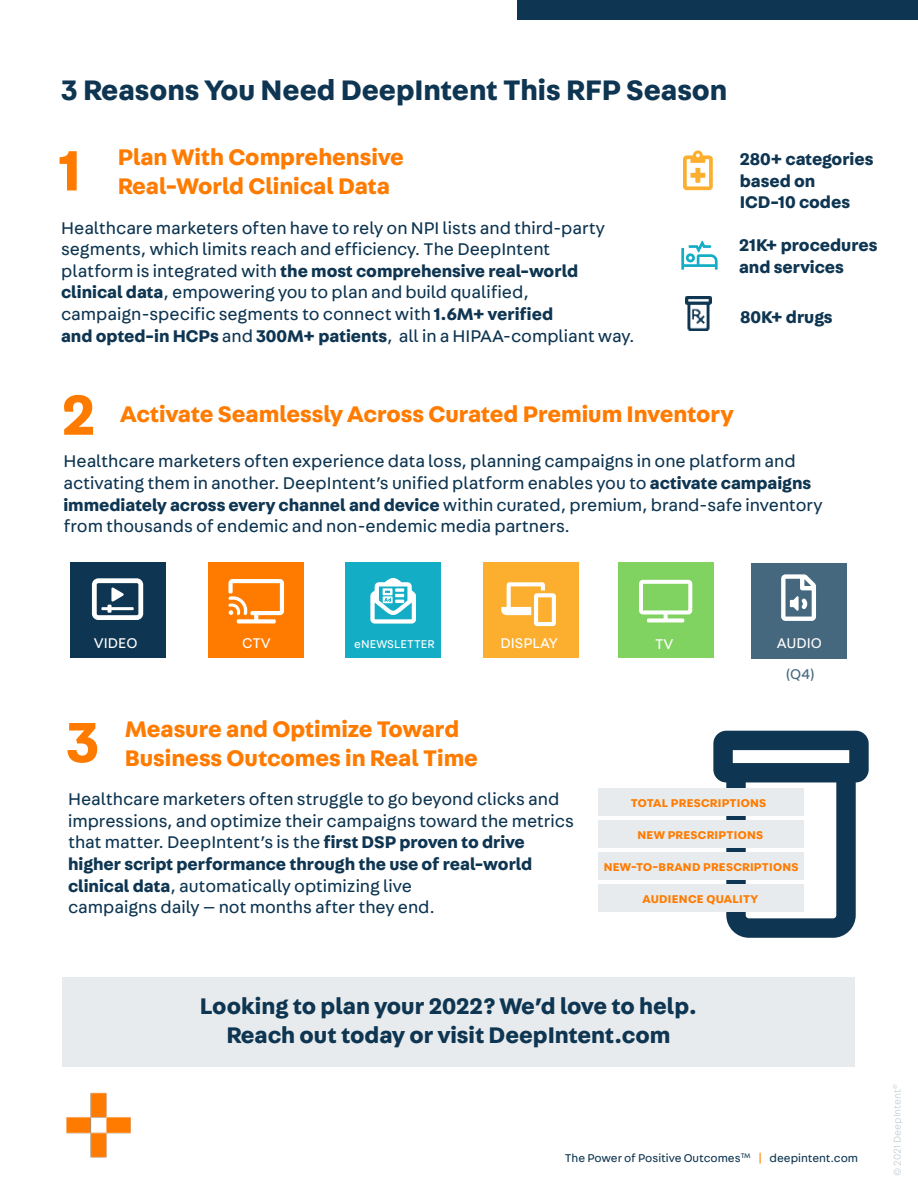
<style>
.page{position:relative;width:918px;height:1188px;background:#fff}
.page>*{position:absolute;margin:0;border:0;box-sizing:border-box;transform-origin:0 0}
.t1{font:700 60px "Fabriga";color:#ff7b00}
.t2{font:700 30px "Fabriga";color:#0e3551}
.t3{font:700 24px "Fabriga";color:#ff7b00}
.t4{font:700 24px/28.8px "Fabriga";color:#0e3551;text-align:center}
.t5{font:18px/21.6px "Fabriga";color:#0e3551}
.t6{font:700 18px/21.6px "Fabriga";color:#0e3551}
.t7{font:15px "Fabriga";color:#fff}
.t8{font:15px "Fabriga";color:#46687e}
.t9{font:700 12px "Fabriga";letter-spacing:.025em;color:#ff7b00}
.t10{font:12px "Fabriga";color:#0e3551}
.t11{font:12px "Fabriga";color:#fff}
.t12{font:300 10.5px "Fabriga";color:#c0cbd2}
.s1{font-weight:700}
.s2{color:#ff7b00}
</style>
<div class="page">
<div style="left:62px;top:977px;width:792px;height:90px;background:#e7ebed"></div>
<div style="left:517px;top:0;width:401px;height:19px;background:#0e3551"></div>
<img style="left:66px;top:1092px;width:65px;height:66px">
<div style="left:70px;top:562px;width:96px;height:96px;background:#0e3551"></div>
<div style="left:208px;top:562px;width:96px;height:96px;background:#ff7b00"></div>
<div style="left:346px;top:562px;width:95px;height:96px;background:#14adc6"></div>
<div style="left:483px;top:562px;width:95px;height:96px;background:#fcaf2e"></div>
<div style="left:618px;top:562px;width:96px;height:96px;background:#81d361"></div>
<svg style="left:713px;top:731px;width:156px;height:207px"></svg>
<div style="left:599px;top:788px;width:205px;height:28px;background:#e7ebed"></div>
<div style="left:598px;top:820px;width:205px;height:27px;background:#e7ebed"></div>
<div style="left:598px;top:853px;width:205px;height:27px;background:#e7ebed"></div>
<div style="left:751px;top:563px;width:96px;height:96px;background:#46687e"></div>
<svg style="left:781px;top:574px;width:35px;height:47px"></svg>
<svg style="left:92px;top:578px;width:51px;height:42px"></svg>
<svg style="left:228px;top:579px;width:56px;height:44px"></svg>
<svg style="left:370px;top:578px;width:46px;height:46px"></svg>
<svg style="left:501px;top:582px;width:55px;height:44px"></svg>
<svg style="left:639px;top:580px;width:53px;height:42px"></svg>
<div style="left:598px;top:884px;width:205px;height:28px;background:#e7ebed"></div>
<svg style="left:681px;top:241px;width:37px;height:29px"></svg>
<svg style="left:683px;top:150px;width:30px;height:40px"></svg>
<img style="left:685px;top:297px;width:26px;height:34px">
<h2 class="t2" style="left:61px;top:78px;width:667px">3 Reasons You Need DeepIntent This RFP Season</h2>
<h1 class="t1" style="left:59px;top:147px;width:23px">1</h1>
<h3 class="t3" style="left:118px;top:148px;width:288px">Plan With Comprehensive</h3>
<h3 class="t3" style="left:118px;top:177px;width:274px">Real-World Clinical Data</h3>
<p class="t5" style="left:61px;top:218px;width:575px">Healthcare marketers often have to rely on NPI lists and third-party segments, which limits reach and efficiency. The DeepIntent<br>platform is integrated with <span class="s1">the most comprehensive real-world clinical data</span>, empowering you to plan and build qualified, campaign-specific segments to connect with <span class="s1">1.6M+ verified<br>and opted-in HCPs</span> and <span class="s1">300M+ patients</span>, all in a HIPAA-compliant way.</p>
<p class="t6" style="left:740px;top:149px;width:135px">280+ categories based on<br>ICD-10 codes</p>
<p class="t6" style="left:739px;top:235px;width:140px">21K+ procedures and services</p>
<p class="t6" style="left:740px;top:307px;width:94px">80K+ drugs</p>
<h1 class="t1" style="left:62px;top:392px;width:36px">2</h1>
<h3 class="t3" style="left:120px;top:404px;width:615px">Activate Seamlessly Across Curated Premium Inventory</h3>
<p class="t5" style="left:63px;top:451px;width:761px">Healthcare marketers often experience data loss, planning campaigns in one platform and activating them in another. DeepIntent’s unified platform enables you to <span class="s1">activate campaigns immediately across every channel and device</span> within curated, premium, brand-safe inventory from thousands of endemic and non-endemic media partners.</p>
<p class="t7" style="left:94px;top:637px;width:45px">VIDEO</p>
<p class="t7" style="left:242px;top:637px;width:30px">CTV</p>
<p class="t11" style="left:354px;top:639px;width:82px">eNEWSLETTER</p>
<p class="t7" style="left:501px;top:637px;width:59px">DISPLAY</p>
<p class="t7" style="left:655px;top:637px;width:20px">TV</p>
<p class="t7" style="left:777px;top:637px;width:47px">AUDIO</p>
<h1 class="t1" style="left:66px;top:719px;width:34px">3</h1>
<h3 class="t3" style="left:125px;top:720px;width:336px">Measure and Optimize Toward</h3>
<h3 class="t3" style="left:125px;top:748px;width:355px">Business Outcomes in Real Time</h3>
<p class="t5" style="left:68px;top:789px;width:507px">Healthcare marketers often struggle to go beyond clicks and impressions, and optimize their campaigns toward the metrics that matter. DeepIntent’s is the <span class="s1">first DSP proven to drive higher script performance through the use of real-world clinical data</span>, automatically optimizing live<br>campaigns daily — not months after they end.</p>
<p class="t8" style="left:786px;top:667px;width:31px">(Q4)</p>
<p class="t9" style="left:631px;top:798px;width:137px">TOTAL PRESCRIPTIONS</p>
<p class="t9" style="left:638px;top:830px;width:127px">NEW PRESCRIPTIONS</p>
<p class="t9" style="left:604px;top:862px;width:196px">NEW-TO-BRAND PRESCRIPTIONS</p>
<p class="t9" style="left:642px;top:894px;width:117px">AUDIENCE QUALITY</p>
<h3 class="t4" style="left:200px;top:993px;width:499px">Looking to plan your 2022? We’d love to help.<br>Reach out today or visit DeepIntent.com</h3>
<p class="t10" style="left:565px;top:1153px;width:295px">The Power of Positive Outcomes<sup>TM</sup> <span class="s2">|</span> deepintent.com</p>
<p class="t12" style="left:894px;top:1176px;width:93px;rotate:-90deg">© 2021 DeepIntent<sup>®</sup></p>
</div>
